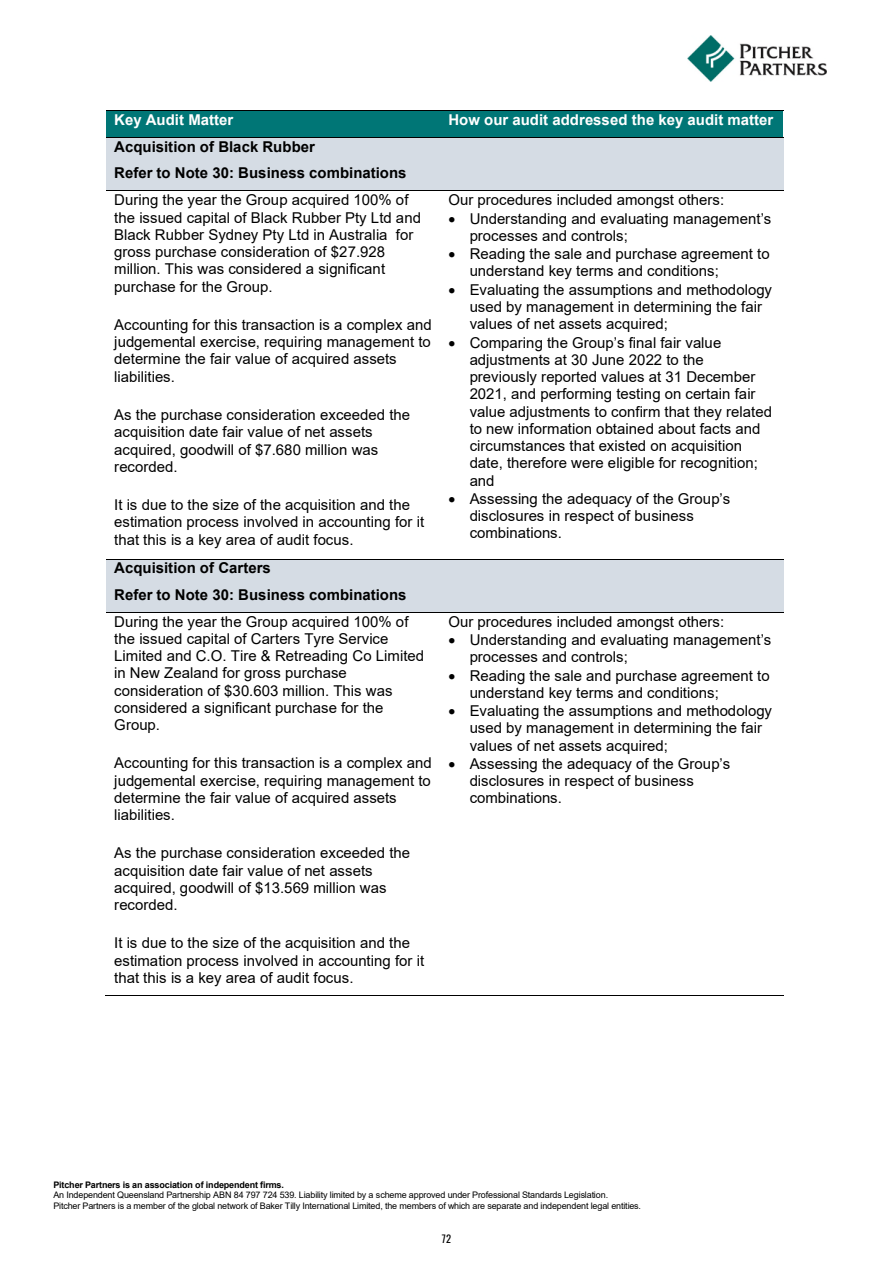
<style>
.page{position:relative;width:893px;height:1263px;background:#fff}
.page>*{position:absolute;margin:0;border:0;box-sizing:border-box;transform-origin:0 0}
.t1{font:15px/17.2px "Arial";color:#000}
.t2{font:700 15px/26.2px "Arial";color:#000}
.t3{font:700 15px "Arial";color:#fff}
.t4{font:10.5px "Oswald";color:#000}
.t5{font:9px/10.5px "Arial";letter-spacing:-.02em;color:#000}
.t6{font:700 9px "Arial";letter-spacing:-.015em;color:#000}
</style>
<div class="page">
<img style="left:687px;top:35px;width:139px;height:47px">
<div style="left:106px;top:111px;width:334px;height:26px;background:#007676"></div>
<div style="left:440px;top:111px;width:343px;height:26px;background:#007676"></div>
<hr style="left:106px;top:110px;width:334px;height:1px;background:#000">
<hr style="left:441px;top:110px;width:342px;height:1px;background:#000">
<div style="left:106px;top:138px;width:677px;height:52px;background:#d5dce4"></div>
<hr style="left:106px;top:137px;width:334px;height:1px;background:#000">
<hr style="left:441px;top:137px;width:342px;height:1px;background:#000">
<hr style="left:106px;top:190px;width:334px;height:1px;background:#000">
<hr style="left:441px;top:190px;width:342px;height:1px;background:#000">
<div style="left:106px;top:559px;width:677px;height:53px;background:#d5dce4"></div>
<hr style="left:106px;top:559px;width:334px;height:1px;background:#000">
<hr style="left:441px;top:559px;width:342px;height:1px;background:#000">
<hr style="left:106px;top:612px;width:334px;height:1px;background:#000">
<hr style="left:441px;top:612px;width:342px;height:1px;background:#000">
<hr style="left:105px;top:995px;width:335px;height:1px;background:#000">
<hr style="left:440px;top:995px;width:343px;height:1px;background:#000">
<p class="t3" style="left:114px;top:109px;width:121px">Key Audit Matter</p>
<p class="t3" style="left:448px;top:109px;width:326px">How our audit addressed the key audit matter</p>
<p class="t2" style="left:114px;top:134px;width:294px">Acquisition of Black Rubber<br>Refer to Note 30: Business combinations</p>
<p class="t1" style="left:114px;top:191px;width:308px">During the year the Group acquired 100% of the issued capital of Black Rubber Pty Ltd and Black Rubber Sydney Pty Ltd in Australia for gross purchase consideration of $27.928 million. This was considered a significant purchase for the Group.</p>
<p class="t1" style="left:114px;top:316px;width:319px">Accounting for this transaction is a complex and judgemental exercise, requiring management to determine the fair value of acquired assets liabilities.</p>
<p class="t1" style="left:114px;top:406px;width:297px">As the purchase consideration exceeded the acquisition date fair value of net assets acquired, goodwill of $7.680 million was recorded.</p>
<p class="t1" style="left:114px;top:496px;width:311px">It is due to the size of the acquisition and the estimation process involved in accounting for it that this is a key area of audit focus.</p>
<p class="t1" style="left:448px;top:191px;width:277px">Our procedures included amongst others:</p>
<p class="t1" style="left:470px;top:210px;width:303px;text-indent:-21px">• Understanding and evaluating management’s processes and controls;</p>
<p class="t1" style="left:470px;top:245px;width:302px;text-indent:-21px">• Reading the sale and purchase agreement to understand key terms and conditions;</p>
<p class="t1" style="left:470px;top:281px;width:304px;text-indent:-21px">• Evaluating the assumptions and methodology used by management in determining the fair values of net assets acquired;</p>
<p class="t1" style="left:470px;top:334px;width:304px;text-indent:-21px">• Comparing the Group’s final fair value adjustments at 30 June 2022 to the previously reported values at 31 December 2021, and performing testing on certain fair value adjustments to confirm that they related to new information obtained about facts and circumstances that existed on acquisition date, therefore were eligible for recognition; and</p>
<p class="t1" style="left:470px;top:490px;width:262px;text-indent:-21px">• Assessing the adequacy of the Group’s disclosures in respect of business combinations.</p>
<p class="t2" style="left:114px;top:555px;width:294px">Acquisition of Carters<br>Refer to Note 30: Business combinations</p>
<p class="t1" style="left:114px;top:613px;width:311px">During the year the Group acquired 100% of the issued capital of Carters Tyre Service Limited and C.O. Tire &amp; Retreading Co Limited in New Zealand for gross purchase consideration of $30.603 million. This was considered a significant purchase for the Group.</p>
<p class="t1" style="left:114px;top:754px;width:319px">Accounting for this transaction is a complex and judgemental exercise, requiring management to determine the fair value of acquired assets liabilities.</p>
<p class="t1" style="left:114px;top:844px;width:297px">As the purchase consideration exceeded the acquisition date fair value of net assets acquired, goodwill of $13.569 million was recorded.</p>
<p class="t1" style="left:114px;top:934px;width:311px">It is due to the size of the acquisition and the estimation process involved in accounting for it that this is a key area of audit focus.</p>
<p class="t1" style="left:448px;top:613px;width:277px">Our procedures included amongst others:</p>
<p class="t1" style="left:470px;top:631px;width:303px;text-indent:-21px">• Understanding and evaluating management’s processes and controls;</p>
<p class="t1" style="left:470px;top:667px;width:302px;text-indent:-21px">• Reading the sale and purchase agreement to understand key terms and conditions;</p>
<p class="t1" style="left:470px;top:702px;width:304px;text-indent:-21px">• Evaluating the assumptions and methodology used by management in determining the fair values of net assets acquired;</p>
<p class="t1" style="left:470px;top:755px;width:262px;text-indent:-21px">• Assessing the adequacy of the Group’s disclosures in respect of business combinations.</p>
<p class="t6" style="left:53px;top:1179px;width:232px">Pitcher Partners is an association of independent firms.</p>
<p class="t5" style="left:53px;top:1190px;width:589px">An Independent Queensland Partnership ABN 84 797 724 539. Liability limited by a scheme approved under Professional Standards Legislation.<br>Pitcher Partners is a member of the global network of Baker Tilly International Limited, the members of which are separate and independent legal entities.</p>
<p class="t4" style="left:442px;top:1229px;width:11px">72</p>
</div>
